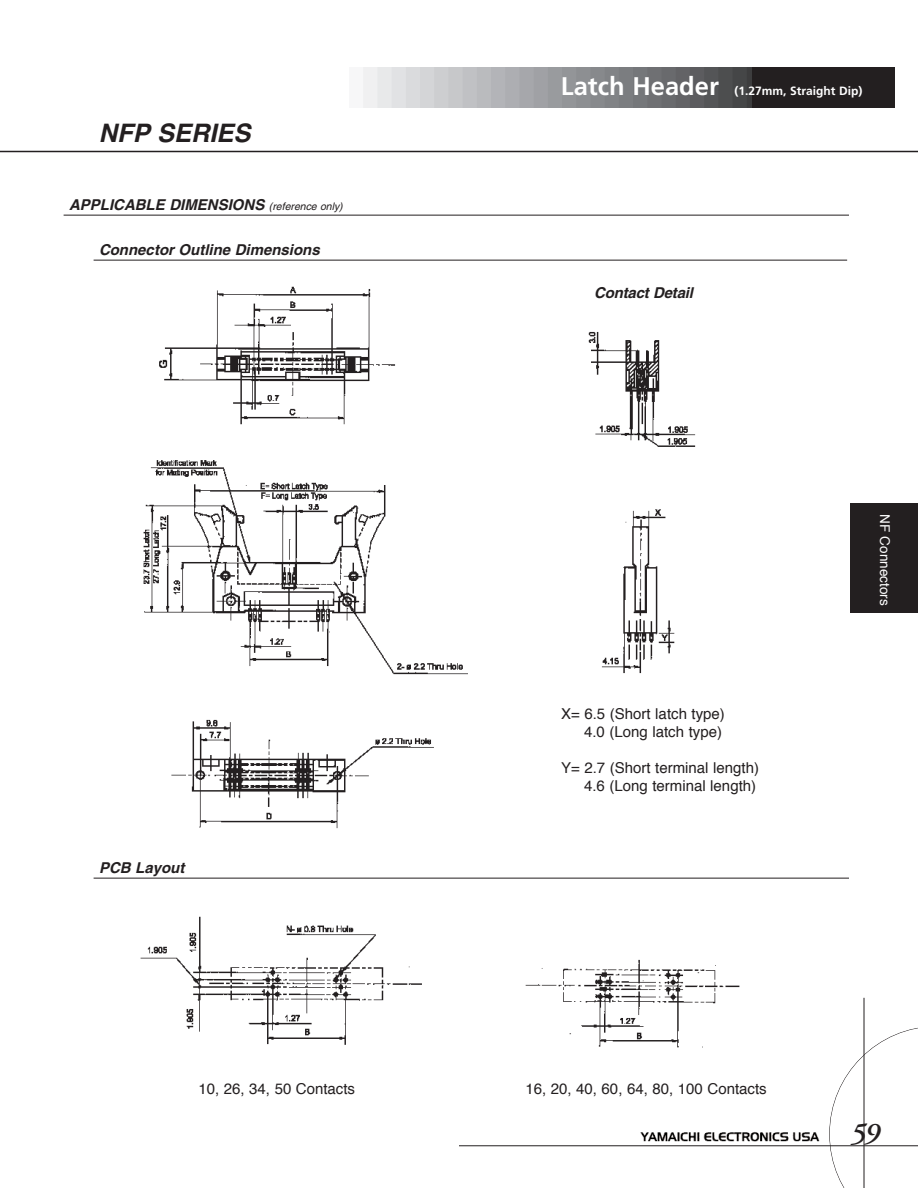
<style>
.page{position:relative;width:918px;height:1188px;background:#fff}
.page>*{position:absolute;margin:0;border:0;box-sizing:border-box;transform-origin:0 0}
.t1{font:italic 600 30px "Adobe Garamond";color:#231f20}
.t2{font:italic 700 25.5px "Helvetica";color:#231f20}
.t3{font:15px/18px "Helvetica";color:#231f20;text-align:right}
.t4{font:italic 700 15px "Helvetica";color:#231f20}
.t5{font:13.5px "Helvetica";color:#fff}
.t6{font:700 12px "Frutiger";color:#fff}
.s1{font-weight:400;font-size:10.5px}
.s2{font-size:25.5px}
</style>
<div class="page">
<img style="left:640px;top:1131px;width:189px;height:15px">
<hr style="left:459px;top:1146px;width:459px;height:1px;background:#231f20">
<hr style="left:864px;top:998px;width:1px;height:190px;background:#231f20">
<hr style="left:94px;top:260px;width:753px;height:1px;background:#231f20">
<hr style="left:94px;top:878px;width:755px;height:1px;background:#231f20">
<div style="left:850px;top:503px;width:68px;height:109px;background:#231f20"></div>
<hr style="left:64px;top:215px;width:785px;height:1px;background:#231f20">
<div style="left:349px;top:68px;width:30px;height:40px;background:#f7f7f8"></div>
<div style="left:363px;top:68px;width:30px;height:40px;background:#f0f0f1"></div>
<div style="left:377px;top:68px;width:30px;height:40px;background:#e8e9ea"></div>
<div style="left:392px;top:68px;width:30px;height:40px;background:#e1e2e4"></div>
<div style="left:406px;top:68px;width:30px;height:40px;background:#dadbdd"></div>
<div style="left:420px;top:68px;width:30px;height:40px;background:#d4d5d7"></div>
<div style="left:434px;top:68px;width:30px;height:40px;background:#cdced0"></div>
<div style="left:448px;top:68px;width:30px;height:40px;background:#c7c8ca"></div>
<div style="left:463px;top:68px;width:30px;height:40px;background:#c0c1c4"></div>
<div style="left:477px;top:68px;width:30px;height:40px;background:#babbbe"></div>
<div style="left:491px;top:68px;width:30px;height:40px;background:#b3b4b8"></div>
<div style="left:505px;top:68px;width:30px;height:40px;background:#adaeb2"></div>
<div style="left:520px;top:68px;width:30px;height:40px;background:#a6a7ab"></div>
<div style="left:534px;top:68px;width:30px;height:40px;background:#a0a1a5"></div>
<div style="left:548px;top:68px;width:30px;height:40px;background:#999b9e"></div>
<div style="left:562px;top:68px;width:30px;height:40px;background:#939598"></div>
<div style="left:576px;top:68px;width:30px;height:40px;background:#8d8f92"></div>
<div style="left:591px;top:68px;width:30px;height:40px;background:#87898c"></div>
<div style="left:605px;top:68px;width:30px;height:40px;background:#818386"></div>
<div style="left:619px;top:68px;width:30px;height:40px;background:#7b7d80"></div>
<div style="left:633px;top:68px;width:30px;height:40px;background:#75777a"></div>
<div style="left:647px;top:68px;width:30px;height:40px;background:#6f7073"></div>
<div style="left:662px;top:68px;width:30px;height:40px;background:#696a6d"></div>
<div style="left:676px;top:68px;width:30px;height:40px;background:#636366"></div>
<div style="left:690px;top:68px;width:30px;height:40px;background:#5c5c5f"></div>
<div style="left:704px;top:68px;width:30px;height:40px;background:#545557"></div>
<div style="left:718px;top:68px;width:30px;height:40px;background:#4d4e4f"></div>
<div style="left:733px;top:68px;width:30px;height:40px;background:#454647"></div>
<div style="left:747px;top:68px;width:30px;height:40px;background:#3d3d3e"></div>
<div style="left:752px;top:68px;width:143px;height:40px;background:#231f20"></div>
<hr style="left:0;top:151px;width:918px;height:1px;background:#231f20">
<img style="left:159px;top:286px;width:237px;height:139px">
<img style="left:143px;top:460px;width:324px;height:215px">
<img style="left:171px;top:719px;width:263px;height:110px">
<img style="left:588px;top:331px;width:108px;height:116px">
<img style="left:602px;top:509px;width:73px;height:165px">
<img style="left:140px;top:916px;width:282px;height:129px">
<img style="left:525px;top:959px;width:215px;height:89px">
<svg style="left:829px;top:1026px;width:89px;height:162px"></svg>
<h2 class="t2" style="left:99px;top:123px;width:153px">NFP SERIES</h2>
<p class="t4" style="left:69px;top:200px;width:275px">APPLICABLE DIMENSIONS <span class="s1">(reference only)</span></p>
<p class="t4" style="left:99px;top:245px;width:222px">Connector Outline Dimensions</p>
<p class="t6" style="left:561px;top:84px;width:303px"><span class="s2">Latch Header</span> (1.27mm, Straight Dip)</p>
<p class="t4" style="left:594px;top:287px;width:101px">Contact Detail</p>
<p class="t4" style="left:99px;top:863px;width:87px">PCB Layout</p>
<p class="t3" style="left:561px;top:704px;width:165px">X= 6.5 (Short latch type)<br>4.0 (Long latch type)</p>
<p class="t3" style="left:561px;top:758px;width:199px">Y= 2.7 (Short terminal length)<br>4.6 (Long terminal length)</p>
<p class="t3" style="left:198px;top:1079px;width:158px">10, 26, 34, 50 Contacts</p>
<p class="t3" style="left:525px;top:1079px;width:243px">16, 20, 40, 60, 64, 80, 100 Contacts</p>
<p class="t5" style="left:894px;top:514px;width:93px;rotate:90deg">NF Connectors</p>
<h1 class="t1" style="left:849px;top:1117px;width:31px">59</h1>
</div>
